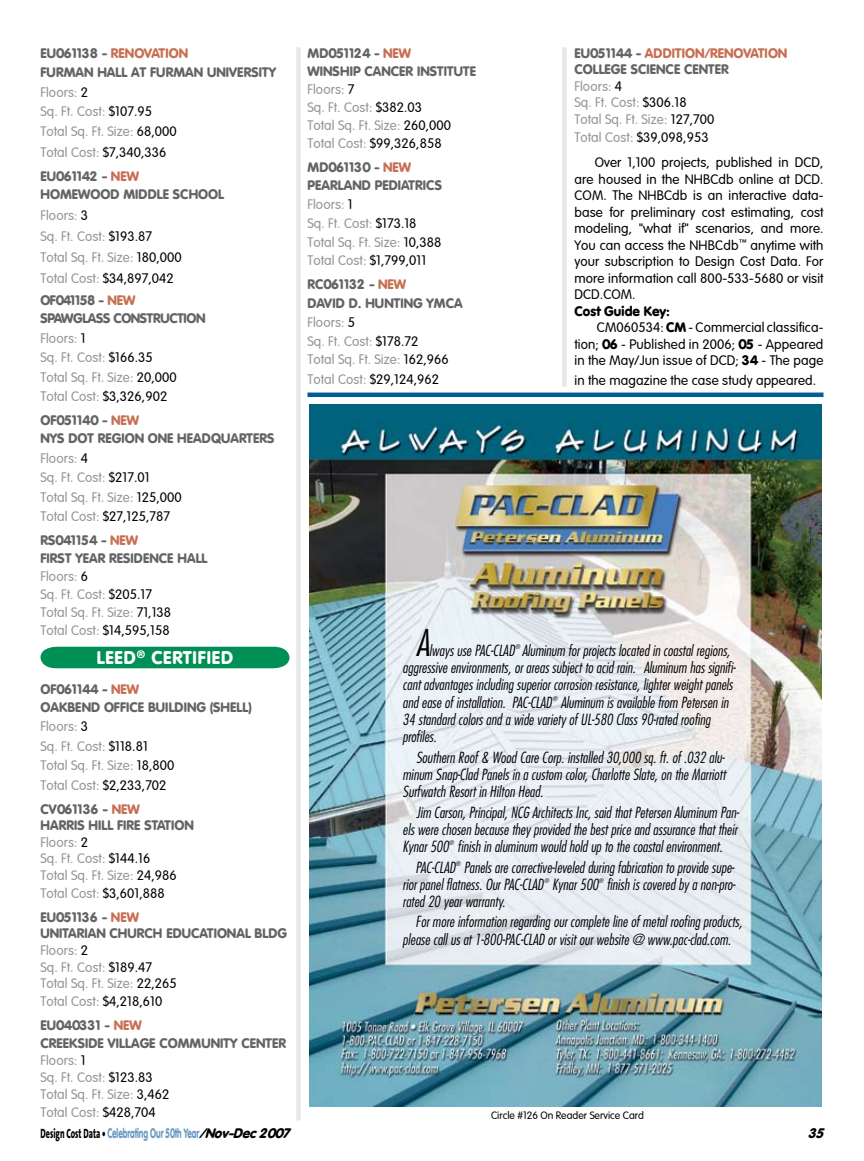
<style>
.page{position:relative;width:864px;height:1161px;background:#fff}
.page>*{position:absolute;margin:0;border:0;box-sizing:border-box;transform-origin:0 0}
.t1{font:italic 300 condensed 36px "Futura";color:#000}
.t2{font:700 18px "Vogue";letter-spacing:.05em;color:#fff}
.t3{font:italic 300 condensed 15px/17.2px "Futura";color:#000}
.t4{font:13.5px/19.5px "Vogue Plain";letter-spacing:.01em;color:#939598}
.t5{font:13.5px/16.5px "Vogue Plain";letter-spacing:.01em;color:#000;text-align:justify}
.t6{font:700 13.5px/18px "Vogue";letter-spacing:.01em;color:#636466}
.t7{font:700 13.5px "Vogue";color:#6b9ac3;scale:.6 1}
.t8{font:700 13.5px/16.5px "Vogue";letter-spacing:.01em;color:#c76f53}
.t9{font:700 13.5px/18px "Vogue";letter-spacing:-.02em;color:#636466}
.t10{font:700 13.5px "Vogue";letter-spacing:.01em;color:#000}
.t11{font:italic 700 13.5px "Vogue";color:#000}
.t12{font:10.5px "Vogue Plain";color:#000}
.t13{font:italic 300 condensed 6.3px "Futura";color:#000}
.s1{color:#c76f53}
.s2{color:#000}
.s3{color:#636466}
.s4{color:#939598}
.s5{font-family:"Vogue";font-weight:700}
.s6{font-family:"The Sans B8";font-weight:800;color:#000}
.s7{font-style:italic;color:#000}
</style>
<div class="page">
<div style="left:562px;top:47px;width:5px;height:340px;background:#e6e7e8"></div>
<hr style="left:308px;top:393px;width:516px;height:4px;background:#005e96">
<div style="left:296px;top:47px;width:5px;height:1073px;background:#e6e7e8"></div>
<div style="left:40px;top:647px;width:250px;height:21px;background:#008f55"></div>
<img style="left:309px;top:404px;width:513px;height:702px">
<p class="t6" style="left:40px;top:43px;width:163px;line-height:19.5px">EU061138 - <span class="s1">RENOVATION<br></span>FURMAN HALL AT FURMANUN</p>
<p class="t6" style="left:226px;top:63px;width:51px">IVERSITY</p>
<p class="t4" style="left:40px;top:82px;width:138px">Floors: <span class="s2">2<br></span>Sq. Ft. Cost: <span class="s2">$107.95<br></span>Total Sq. Ft. Size: <span class="s2">68,000</span></p>
<p class="t4" style="left:40px;top:142px;width:128px">Total Cost: <span class="s2">$7,340,336</span></p>
<p class="t6" style="left:40px;top:167px;width:100px">EU061142 - <span class="s1">NEW<br></span>HOMEWOOD</p>
<p class="t6" style="left:123px;top:185px;width:24px">MIDDLESCHOOL</p>
<p class="t4" style="left:40px;top:204px;width:143px;line-height:21px">Floors: <span class="s2">3<br></span>Sq. Ft. Cost: <span class="s2">$193.87<br></span>Total Sq. Ft. Size: <span class="s2">180,000<br></span>Total Cost: <span class="s2">$34,897,042</span></p>
<p class="t9" style="left:40px;top:291px;width:154px">OF041158 - <span class="s1">NEW<br></span>SPAWGLASS CONSTRUCTION</p>
<p class="t4" style="left:40px;top:328px;width:138px">Floors: <span class="s2">1<br></span>Sq. Ft. Cost: <span class="s2">$166.35<br></span>Total Sq. Ft. Size: <span class="s2">20,000<br></span>Total Cost: <span class="s2">$3,326,902</span></p>
<p class="t6" style="left:40px;top:411px;width:100px">OF051140 - <span class="s1">NEW<br></span>NYS DOTREG</p>
<p class="t6" style="left:121px;top:429px;width:154px">ION ONE HEADQUARTERS</p>
<p class="t4" style="left:40px;top:448px;width:143px">Floors: <span class="s2">4<br></span>Sq. Ft. Cost: <span class="s2">$217.01<br></span>Total Sq. Ft. Size: <span class="s2">125,000<br></span>Total Cost: <span class="s2">$27,125,787</span></p>
<p class="t6" style="left:40px;top:531px;width:102px">RS041154 - <span class="s1">NEW<br></span>FIRST YEAR RESIDENCE</p>
<p class="t6" style="left:177px;top:549px;width:26px">HALL</p>
<p class="t4" style="left:40px;top:567px;width:132px;line-height:18px">Floors: <span class="s2">6<br></span>Sq. Ft. Cost: <span class="s2">$205.17<br></span>Total Sq. Ft. Size: <span class="s2">71,138<br></span>Total Cost: <span class="s2">$14,595,158</span></p>
<p class="t2" style="left:97px;top:646px;width:138px">LEED<sup>®</sup> CERTI FIED</p>
<p class="t6" style="left:40px;top:680px;width:100px">OF061144 - <span class="s1">NEW<br></span>OAKBEND</p>
<p class="t6" style="left:104px;top:698px;width:118px">OFFICE BUILDING (SHELL</p>
<p class="t6" style="left:248px;top:698px;width:5px">)</p>
<p class="t4" style="left:40px;top:717px;width:135px">Floors: <span class="s2">3<br></span>Sq. Ft. Cost: <span class="s2">$118.81<br></span>Total Sq. Ft. Size: <span class="s2">18,800<br></span>Total Cost: <span class="s2">$2,233,702</span></p>
<p class="t6" style="left:40px;top:801px;width:145px;line-height:16.5px">CV061136 - <span class="s1">NEW<br></span>HARRIS HILL FIRESTATION</p>
<p class="t4" style="left:40px;top:834px;width:138px;line-height:16.5px">Floors: <span class="s2">2<br></span>Sq. Ft. Cost: <span class="s2">$144.16<br></span>Total Sq. Ft. Size: <span class="s2">24,986</span></p>
<p class="t4" style="left:40px;top:883px;width:126px">Total Cost: <span class="s2">$3,601,888</span></p>
<p class="t6" style="left:40px;top:908px;width:231px;line-height:16.6px">EU051136 - <span class="s1">NEW<br></span>UNITARIAN CHURCH EDUCATIONAL BLDG</p>
<p class="t4" style="left:40px;top:942px;width:138px;line-height:16.6px">Floors: <span class="s2">2<br></span>Sq. Ft. Cost: <span class="s2">$189.47<br></span>Total Sq. Ft. Size: <span class="s2">22,265</span></p>
<p class="t4" style="left:40px;top:992px;width:123px">Total Cost: <span class="s2">$4,218,610</span></p>
<p class="t6" style="left:40px;top:1017px;width:140px;line-height:17.2px">EU040331 - <span class="s1">NEW<br></span>CREEKSIDE VILLAGE COMM</p>
<p class="t6" style="left:201px;top:1034px;width:86px">UNITY CENTER</p>
<p class="t4" style="left:40px;top:1051px;width:130px;line-height:17.5px">Floors: <span class="s2">1<br></span>Sq. Ft. Cost: <span class="s2">$123.83<br></span>Total Sq. Ft. Size: <span class="s2">3,462<br></span>Total Cost: <span class="s2">$428,704</span></p>
<p class="t6" style="left:307px;top:44px;width:169px">MD051124 - <span class="s1">NEW<br></span>WINSHIP CANCER INSTITUTE</p>
<p class="t4" style="left:308px;top:80px;width:145px;line-height:18px">Floors: <span class="s2">7<br></span>Sq. Ft. Cost: <span class="s2">$382.03<br></span>Total Sq. Ft. Size: <span class="s2">260,000<br></span>Total Cost: <span class="s2">$99,326,858</span></p>
<p class="t6" style="left:307px;top:157px;width:105px;line-height:18.8px">MD061130 - <span class="s1">NEW<br></span>PEARLANDPED</p>
<p class="t6" style="left:398px;top:177px;width:46px">IATRICS</p>
<p class="t4" style="left:308px;top:195px;width:135px;line-height:18.8px">Floors: <span class="s2">1<br></span>Sq. Ft. Cost: <span class="s2">$173.18<br></span>Total Sq. Ft. Size: <span class="s2">10,388<br></span>Total Cost: <span class="s2">$1,799,011</span></p>
<p class="t6" style="left:307px;top:275px;width:157px;line-height:18.8px">RC061132 - <span class="s1">NEW<br></span>DAVID D. HUNTING YMCA</p>
<p class="t4" style="left:308px;top:313px;width:143px;line-height:19px">Floors: <span class="s2">5<br></span>Sq. Ft. Cost: <span class="s2">$178.72<br></span>Total Sq. Ft. Size: <span class="s2">162,966<br></span>Total Cost: <span class="s2">$29,124,962</span></p>
<p class="t8" style="left:574px;top:45px;width:214px"><span class="s3">EU051144 -</span> ADDITION/RENOVATION<br><span class="s3">COLLEGESC</span></p>
<p class="t6" style="left:646px;top:60px;width:11px">IENCE</p>
<p class="t6" style="left:684px;top:60px;width:46px">CENTER</p>
<p class="t4" style="left:574px;top:78px;width:141px;line-height:16.5px">Floors: <span class="s2">4<br></span>Sq. Ft. Cost: <span class="s2">$306.18<br></span>Total Sq. Ft. Size: <span class="s2">127,700</span></p>
<p class="t5" style="left:595px;top:124px;width:230px;line-height:25.5px;text-indent:-20px"><span class="s4">Total Cost:</span> $39,098,953<br>Over 1,100 projects, published in DCD,</p>
<p class="t5" style="left:574px;top:171px;width:251px">are housed in the NHBCdb online at DCD.<br>COM. The NHBCdb is an interactive data&shy;base for preliminary cost estimating, cost modeling, "what if" scenarios, and more.<br>You can access the NHBCdb<sup>™</sup> anytime with your subscription to Design Cost Data. For more information call 800-533-5680 or visit DCD.COM.</p>
<p class="t10" style="left:574px;top:303px;width:97px">COST GUIDE KEY:</p>
<p class="t5" style="left:574px;top:319px;width:251px;text-indent:22px">CM060534: <span class="s5">CM</span> - Commercial classifica&shy;tion; <span class="s5">06</span> - Published in 2006; <span class="s5">05</span> - Appeared in the May/Jun issue of DCD; <span class="s5">34</span> - The page</p>
<p class="t5" style="left:574px;top:372px;width:243px">in the magazine the case study appeared.</p>
<h1 class="t1" style="left:416px;top:620px;width:22px">A</h1>
<p class="t3" style="left:429px;top:641px;width:305px">lways use PAC-CLAD Aluminum for projects located in coastal regions,</p>
<p class="t13" style="left:515px;top:643px;width:8px">®</p>
<p class="t3" style="left:403px;top:659px;width:337px">aggressiveenvironments,orareassubjectto acidrain. Aluminum hassignifi&shy;cantadvantagesincludingsuperiorcorrosion resistance,lighterweightpanels and ease of installation. PAC-CLAD Aluminum is available from Petersen in</p>
<p class="t13" style="left:552px;top:694px;width:8px">®</p>
<p class="t3" style="left:403px;top:710px;width:312px">34 standardcolorsandawidevarietyofUL-580 Class90-ratedroofing profiles.</p>
<p class="t3" style="left:403px;top:748px;width:327px;text-align:justify;text-indent:14px">Southern Roof&amp; WoodCareCorp.installed30,000 sq.ft.of.032 alu&shy;minum Snap-CladPanelsin acustom color,CharlotteSlate,on theMarriott Surfwatch Resortin Hilton Head.</p>
<p class="t3" style="left:403px;top:803px;width:340px;text-align:justify;text-indent:14px">Jim Carson,Principal,NCG ArchitectsInc,saidthatPetersen Aluminum Pan&shy;elswerechosen becausetheyprovidedthebestpriceandassurancethattheir Kynar 500 finish in aluminum would hold up to the coastal environment.</p>
<p class="t13" style="left:449px;top:839px;width:8px">®</p>
<p class="t3" style="left:416px;top:858px;width:323px">PAC-CLAD Panels are corrective-leveled during fabrication to provide supe-</p>
<p class="t13" style="left:455px;top:859px;width:8px">®</p>
<p class="t3" style="left:403px;top:875px;width:337px">rior panel flatness. Our PAC-CLAD Kynar 500 finish is covered by a non-pro-</p>
<p class="t13" style="left:544px;top:877px;width:8px">®</p>
<p class="t13" style="left:599px;top:877px;width:8px">®</p>
<p class="t3" style="left:416px;top:891px;width:331px;line-height:20.5px;text-indent:-13px">rated20 yearwarranty.<br>Formoreinformation regarding ourcompletelineofmetalroofing products,</p>
<p class="t3" style="left:403px;top:930px;width:333px">pleasecallusat1-800-PAC-CLAD orvisitourwebsite@ www.pac-clad.com.</p>
<p class="t12" style="left:491px;top:1110px;width:154px">Circle #126 On Reader Service Card</p>
<p class="t7" style="left:40px;top:1125px;width:424px"><span class="s6">Design Cost Data •</span> CELEBRATING OUR 50TH YEAR<span class="s7">/Nov-Dec2007</span></p>
<p class="t11" style="left:808px;top:1125px;width:21px">35</p>
</div>
